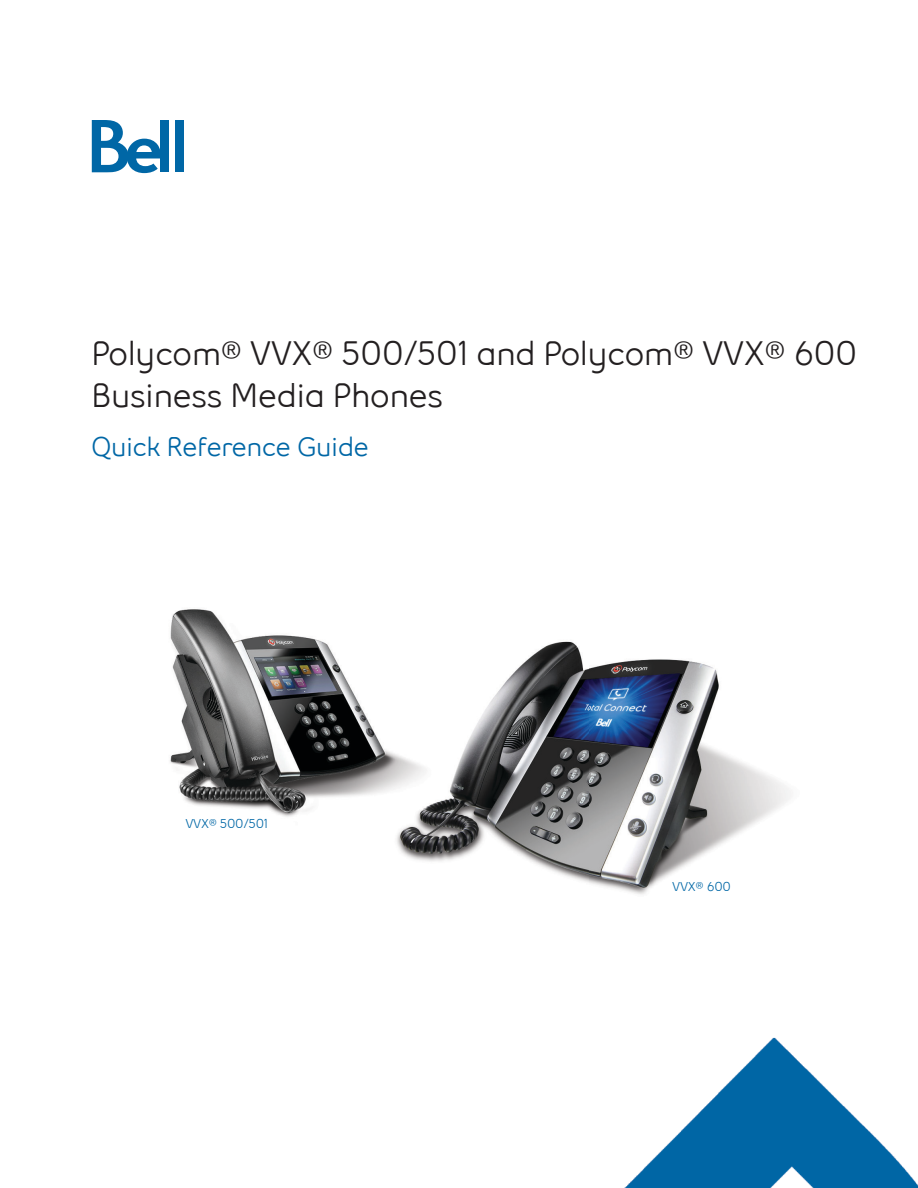
<style>
.page{position:relative;width:918px;height:1188px;background:#fff}
.page>*{position:absolute;margin:0;border:0;box-sizing:border-box;transform-origin:0 0}
.t1{font:600 33.75px/42.2px "Bell Slim";letter-spacing:-.02em;color:#231f20}
.t2{font:600 27px "Bell Slim";letter-spacing:-.02em;color:#0067a6}
.t3{font:600 12.75px "Bell Slim";letter-spacing:-.02em;color:#0067a6}
</style>
<div class="page">
<div style="left:160px;top:121px;width:9px;height:51px;background:#0067a6"></div>
<div style="left:175px;top:121px;width:9px;height:51px;background:#0067a6"></div>
<svg style="left:92px;top:120px;width:69px;height:53px"></svg>
<img style="left:170px;top:609px;width:621px;height:286px">
<img style="left:624px;top:1037px;width:294px;height:151px">
<p class="t1" style="left:91px;top:332px;width:768px">Polycom® VVX® 500/501 and Polycom® VVX® 600<br>Business Media Phones</p>
<p class="t2" style="left:91px;top:431px;width:279px">Quick Reference Guide</p>
<p class="t3" style="left:185px;top:816px;width:84px">VVX® 500/501</p>
<p class="t3" style="left:672px;top:878px;width:60px">VVX® 600</p>
</div>
